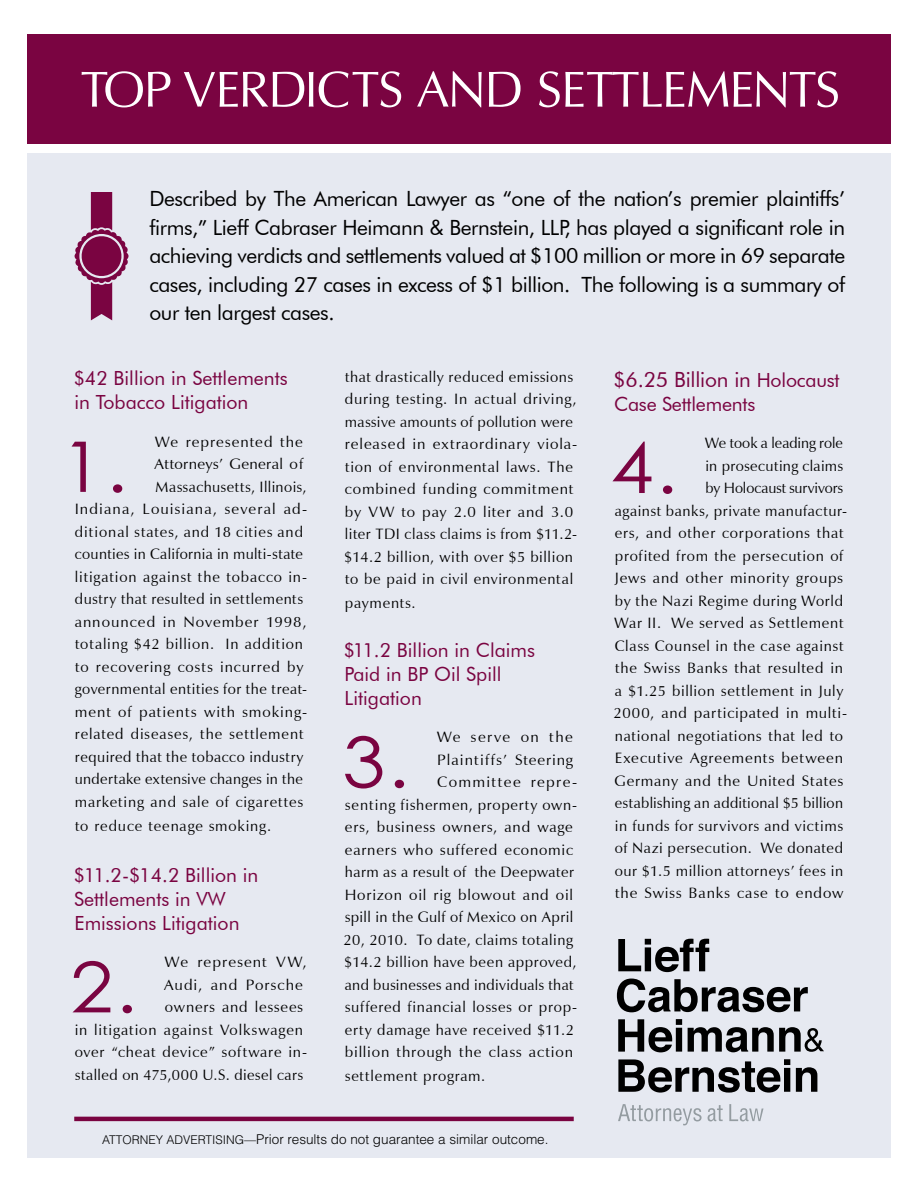
<style>
.page{position:relative;width:918px;height:1188px;background:#fff}
.page>*{position:absolute;margin:0;border:0;box-sizing:border-box;transform-origin:0 0}
.t1{font:69.9px "Century Gothic";color:#7a0441;scale:1.11 1}
.t2{font:51px "Zapf Humanist 601 BT";letter-spacing:-.03em;color:#fff}
.t3{font:21px/28.5px "Futura BT";letter-spacing:-.02em;color:#000;text-align:justify}
.t4{font:21px "Futura BT";letter-spacing:-.01em;color:#7a0441}
.t5{font:19.5px/24px "Futura BT";color:#7a0441}
.t6{font:15px/22.5px "Zapf Humanist 601 BT";letter-spacing:.05em;color:#000;text-align:right}
.t7{font:300 13.5px "Helvetica LT Std";color:#000}
.s1{font-size:12px}
.s2{font-size:19.5px}
</style>
<div class="page">
<div style="left:27px;top:34px;width:864px;height:110px;background:#7a0441"></div>
<div style="left:27px;top:153px;width:864px;height:1005px;background:#e6e9f1"></div>
<hr style="left:74px;top:1117px;width:500px;height:4px;background:#7a0441">
<svg style="left:618px;top:1059px;width:199px;height:34px"></svg>
<svg style="left:617px;top:979px;width:191px;height:33px"></svg>
<svg style="left:618px;top:939px;width:91px;height:33px"></svg>
<svg style="left:618px;top:1104px;width:146px;height:21px"></svg>
<svg style="left:618px;top:1019px;width:206px;height:33px"></svg>
<svg style="left:75px;top:192px;width:54px;height:128px"></svg>
<h2 class="t2" style="left:81px;top:58px;width:761px">TOP VERDICTS AND SETTLEMENTS</h2>
<p class="t3" style="left:149px;top:185px;width:697px">Described by The American Lawyer as “one of the nation’s premier plaintiffs’ firms,” Lieff Cabraser Heimann &amp; Bernstein, LLP, has played a significant role in achieving verdicts and settlements valued at $100 million or more in 69 separate cases, including 27 cases in excess of $1 billion. The following is a summary of our ten largest cases.</p>
<h3 class="t5" style="left:74px;top:366px;width:215px">$42 Billion in Settlements in Tobacco Litigation</h3>
<h1 class="t1" style="left:61px;top:418px;width:62px">1.</h1>
<p class="t6" style="left:75px;top:430px;width:234px">We represented the<br>Attorneys’ General of<br>Massachusetts, Illinois,<br>Indiana, Louisiana, several ad&shy;ditional states, and 18 cities and counties in California in multi-state litigation against the tobacco in&shy;dustry that resulted in settlements announced in November 1998, totaling $42 billion. In addition to recovering costs incurred by governmental entities for the treat&shy;ment of patients with smoking&shy;related diseases, the settlement required that the tobacco industry undertake extensive changes in the marketing and sale of cigarettes</p>
<p class="t6" style="left:75px;top:814px;width:198px">to reduce teenage smoking.</p>
<h3 class="t5" style="left:74px;top:863px;width:186px">$11.2-$14.2 Billion in<br>Settlements in VW<br>Emissions Litigation</h3>
<h1 class="t1" style="left:70px;top:938px;width:62px">2.</h1>
<p class="t6" style="left:75px;top:951px;width:234px">We represent VW,<br>Audi, and Porsche<br>owners and lessees<br>in litigation against Volkswagen over “cheat device” software in&shy;stalled on 475,000 U.S. diesel cars</p>
<p class="t6" style="left:344px;top:366px;width:234px;text-align:left">that drastically reduced emissions during testing. In actual driving, massive amounts of pollution were released in extraordinary viola&shy;tion of environmental laws. The combined funding commitment by VW to pay 2.0 liter and 3.0 liter TDI class claims is from $11.2- $14.2 billion, with over $5 billion to be paid in civil environmental</p>
<p class="t6" style="left:345px;top:592px;width:72px">payments.</p>
<h3 class="t5" style="left:344px;top:638px;width:193px">$11.2 Billion in Claims<br>Paid in BP Oil Spill<br>Litigation</h3>
<h1 class="t1" style="left:342px;top:713px;width:62px">3.</h1>
<p class="t6" style="left:344px;top:726px;width:235px">We serve on the<br>Plaintiffs’ Steering<br>Committee repre-<br>senting fishermen, property own&shy;ers, business owners, and wage earners who suffered economic harm as a result of the Deepwater<br>Horizon oil rig blowout and oil spill in the Gulf of Mexico on April<br>20, 2010. To date, claims totaling $14.2 billion have been approved, and businesses and individuals that suffered financial losses or prop&shy;erty damage have received $11.2 billion through the class action</p>
<p class="t6" style="left:345px;top:1065px;width:142px">settlement program.</p>
<p class="t7" style="left:102px;top:1130px;width:448px"><span class="s1">ATTORNEY ADVERTISING—</span>Prior results do not guarantee a similar outcome.</p>
<h3 class="t4" style="left:614px;top:366px;width:228px">$6.25 Billion in <span class="s2">Holocaust</span></h3>
<h3 class="t5" style="left:614px;top:391px;width:143px">Case Settlements</h3>
<h1 class="t1" style="left:611px;top:419px;width:62px">4.</h1>
<p class="t6" style="left:614px;top:432px;width:235px">We took a leading role<br>in prosecuting claims<br>by Holocaust survivors<br>against banks, private manufactur&shy;ers, and other corporations that profited from the persecution of<br>Jews and other minority groups by the Nazi Regime during World<br>War II. We served as Settlement<br>Class Counsel in the case against the Swiss Banks that resulted in a $1.25 billion settlement in July<br>2000, and participated in multi&shy;national negotiations that led to<br>Executive Agreements between<br>Germany and the United States establishing an additional $5 billion in funds for survivors and victims of Nazi persecution. We donated our $1.5 million attorneys’ fees in the Swiss Banks case to endow</p>
</div>
